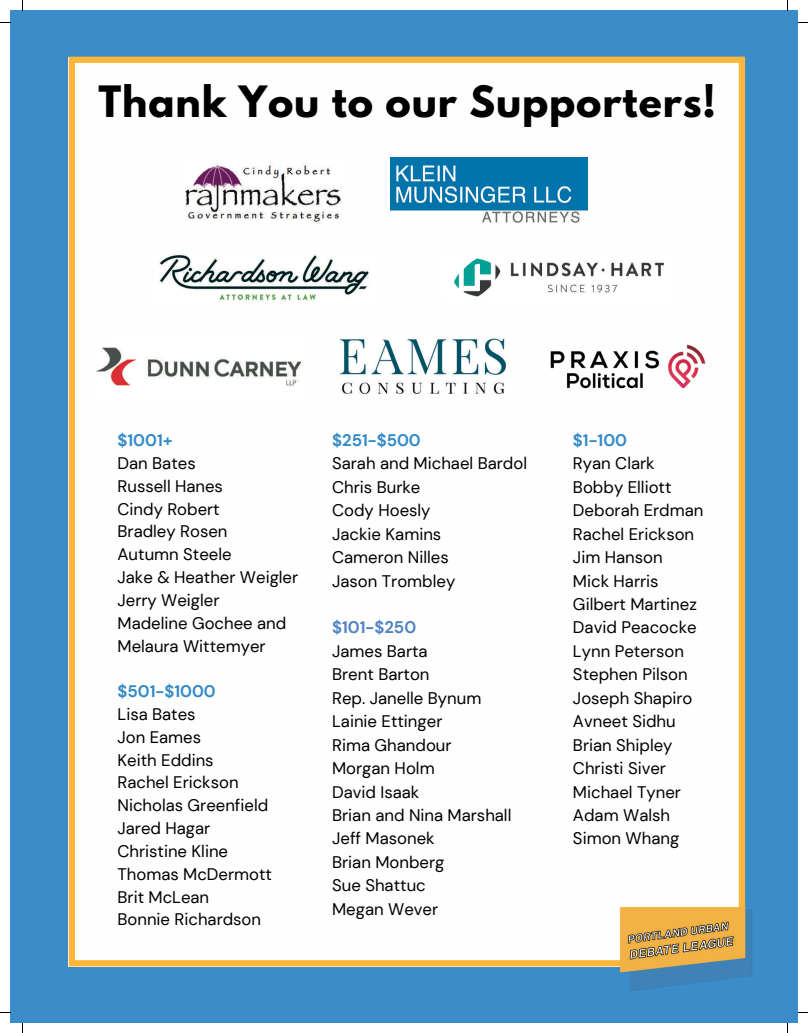
<style>
.page{position:relative;width:808px;height:1033px;background:#fff}
.page>*{position:absolute;margin:0;border:0;box-sizing:border-box;transform-origin:0 0}
.t1{font:700 38.25px "League Spartan";letter-spacing:.025em;color:#000}
.t2{font:16.75px/23.5px "DM Sans";color:#000}
.t3{font:700 16.75px "DM Sans";color:#328ac7}
.t4{font:700 16.75px "DM Sans";color:#5082c3}
</style>
<div class="page">
<div style="left:10px;top:10px;width:788px;height:1013px;background:#3b8cc8"></div>
<div style="left:69px;top:57px;width:676px;height:909px;background:#fefefe"></div>
<img style="left:182px;top:159px;width:166px;height:65px">
<img style="left:391px;top:158px;width:197px;height:65px">
<img style="left:441px;top:252px;width:236px;height:50px">
<img style="left:94px;top:338px;width:212px;height:64px">
<img style="left:340px;top:338px;width:165px;height:56px">
<img style="left:534px;top:331px;width:187px;height:70px">
<img style="left:153px;top:252px;width:223px;height:51px">
<img style="left:618px;top:905px;width:134px;height:86px">
<h1 class="t1" style="left:98px;top:83px;width:619px">Thank You to our Supporters!</h1>
<p class="t3" style="left:117px;top:429px;width:57px">$1001+</p>
<p class="t2" style="left:117px;top:452px;width:182px;line-height:22.8px">Dan Bates<br>Russell Hanes<br>Cindy Robert<br>Bradley Rosen<br>Autumn Steele<br>Jake &amp; Heather Weigler<br>Jerry Weigler<br>Madeline Gochee and<br>Melaura Wittemyer</p>
<p class="t3" style="left:117px;top:680px;width:100px">$501-$1000</p>
<p class="t2" style="left:117px;top:703px;width:156px;line-height:22.8px">Lisa Bates<br>Jon Eames<br>Keith Eddins<br>Rachel Erickson<br>Nicholas Greenfield<br>Jared Hagar<br>Christine Kline<br>Thomas McDermott<br>Brit McLean<br>Bonnie Richardson</p>
<p class="t3" style="left:332px;top:429px;width:90px">$251-$500</p>
<p class="t2" style="left:332px;top:452px;width:196px">Sarah and Michael Bardol<br>Chris Burke<br>Cody Hoesly<br>Jackie Kamins<br>Cameron Nilles<br>Jason Trombley</p>
<p class="t4" style="left:332px;top:617px;width:86px">$101-$250</p>
<p class="t2" style="left:332px;top:639px;width:181px">James Barta<br>Brent Barton<br>Rep. Janelle Bynum<br>Lainie Ettinger<br>Rima Ghandour<br>Morgan Holm<br>David Isaak<br>Brian and Nina Marshall<br>Jeff Masonek<br>Brian Monberg<br>Sue Shattuc<br>Megan Wever</p>
<p class="t3" style="left:573px;top:429px;width:56px">$1-100</p>
<p class="t2" style="left:573px;top:452px;width:132px">Ryan Clark<br>Bobby Elliott<br>Deborah Erdman<br>Rachel Erickson<br>Jim Hanson<br>Mick Harris<br>Gilbert Martinez<br>David Peacocke<br>Lynn Peterson<br>Stephen Pilson<br>Joseph Shapiro<br>Avneet Sidhu<br>Brian Shipley<br>Christi Siver<br>Michael Tyner<br>Adam Walsh<br>Simon Whang</p>
</div>
